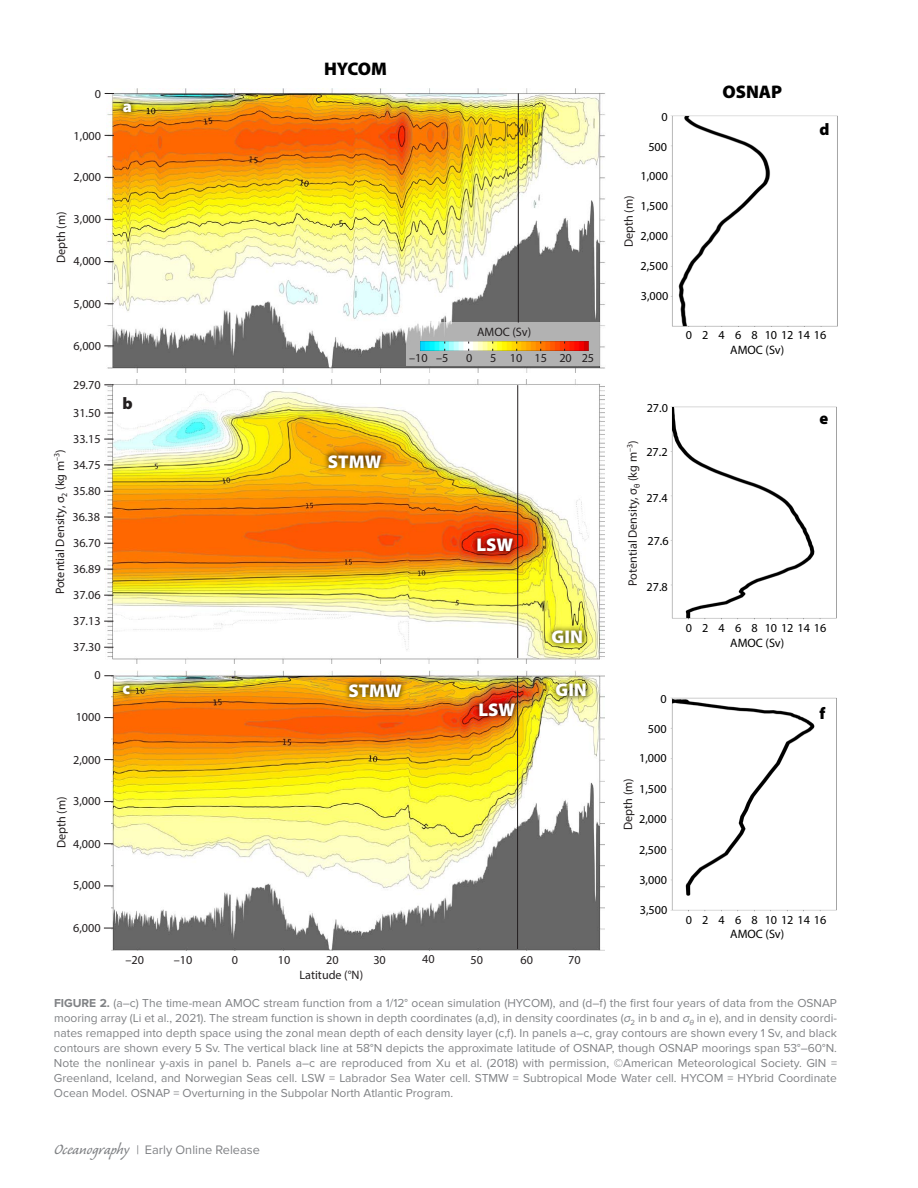
<style>
.page{position:relative;width:918px;height:1188px;background:#fff}
.page>*{position:absolute;margin:0;border:0;box-sizing:border-box;transform-origin:0 0}
.t1{font:900 18.45px "Myriad Pro";color:#fff}
.t2{font:900 18.3px "Myriad Pro";color:#000}
.t3{font:900 16.8px "Myriad Pro";color:#000}
.t4{font:900 16.8px "Myriad Pro";color:#fff}
.t5{font:900 16.8px "Myriad Pro";color:#231f20}
.t6{font:12.75px "Proxima Nova";color:#808285}
.t7{font:12.15px "Myriad Pro";color:#231f20}
.t8{font:12.15px/14.5px "Myriad Pro";color:#000;text-align:center}
.t9{font:12px/15px "Proxima Nova";color:#808285;text-align:justify}
.s1{font-weight:700}
.s2{font-style:italic}
.s3{font-family:"Caliban Std";font-size:18.75px}
</style>
<div class="page">
<img style="left:110px;top:670px;width:494px;height:281px">
<img style="left:106px;top:380px;width:499px;height:284px">
<img style="left:107px;top:88px;width:498px;height:285px">
<img style="left:115px;top:89px;width:37px;height:37px">
<img style="left:320px;top:444px;width:99px;height:46px">
<img style="left:542px;top:620px;width:51px;height:44px">
<img style="left:670px;top:698px;width:167px;height:214px">
<img style="left:670px;top:406px;width:167px;height:214px">
<img style="left:671px;top:116px;width:167px;height:211px">
<img style="left:115px;top:672px;width:40px;height:38px">
<img style="left:340px;top:673px;width:100px;height:46px">
<img style="left:546px;top:673px;width:50px;height:51px">
<div style="left:69px;top:663px;width:41px;height:295px;background:#fff"></div>
<div style="left:406px;top:323px;width:193px;height:43px;background:#b2b2b2"></div>
<img style="left:421px;top:341px;width:168px;height:10px">
<hr style="left:518px;top:93px;width:1px;height:230px;background:#231f20">
<hr style="left:517px;top:385px;width:1px;height:273px;background:#231f20">
<img style="left:468px;top:527px;width:90px;height:46px">
<hr style="left:517px;top:676px;width:1px;height:273px;background:#231f20">
<img style="left:470px;top:692px;width:90px;height:46px">
<p class="t7" style="left:95px;top:86px;width:8px">0</p>
<p class="t7" style="left:74px;top:128px;width:29px">1,000</p>
<p class="t7" style="left:74px;top:169px;width:29px">2,000</p>
<p class="t7" style="left:54px;top:263px;width:53px;rotate:-90deg">Depth (m)</p>
<p class="t7" style="left:74px;top:211px;width:29px">3,000</p>
<p class="t7" style="left:74px;top:253px;width:29px">4,000</p>
<p class="t7" style="left:74px;top:296px;width:29px">5,000</p>
<p class="t7" style="left:74px;top:338px;width:29px">6,000</p>
<p class="t7" style="left:73px;top:378px;width:29px">29.70</p>
<p class="t7" style="left:73px;top:405px;width:29px">31.50</p>
<p class="t7" style="left:73px;top:432px;width:29px">33.15</p>
<p class="t7" style="left:53px;top:594px;width:146px;rotate:-90deg">Potential Density, σ<sub>2</sub> (kg m<sup>–3</sup>)</p>
<p class="t7" style="left:73px;top:457px;width:29px">34.75</p>
<p class="t7" style="left:73px;top:484px;width:29px">35.80</p>
<p class="t7" style="left:72px;top:510px;width:29px">36.38</p>
<p class="t7" style="left:73px;top:536px;width:29px">36.70</p>
<p class="t7" style="left:73px;top:561px;width:29px">36.89</p>
<p class="t7" style="left:73px;top:588px;width:29px">37.06</p>
<p class="t7" style="left:73px;top:614px;width:29px">37.13</p>
<p class="t7" style="left:73px;top:639px;width:29px">37.30</p>
<p class="t7" style="left:95px;top:668px;width:8px">0</p>
<p class="t7" style="left:76px;top:710px;width:27px">1000</p>
<p class="t7" style="left:73px;top:752px;width:29px">2,000</p>
<p class="t7" style="left:73px;top:794px;width:29px">3,000</p>
<p class="t7" style="left:54px;top:848px;width:53px;rotate:-90deg">Depth (m)</p>
<p class="t7" style="left:73px;top:836px;width:29px">4,000</p>
<p class="t7" style="left:73px;top:878px;width:29px">5,000</p>
<p class="t7" style="left:73px;top:921px;width:29px">6,000</p>
<h3 class="t4" style="left:123px;top:95px;width:11px">a</h3>
<h3 class="t5" style="left:123px;top:392px;width:12px">b</h3>
<h2 class="t2" style="left:324px;top:57px;width:64px">HYCOM</h2>
<p class="t7" style="left:477px;top:324px;width:55px">AMOC (Sv)</p>
<p class="t7" style="left:409px;top:351px;width:41px">–10 –5</p>
<p class="t7" style="left:466px;top:350px;width:8px">0</p>
<p class="t7" style="left:490px;top:350px;width:105px">5 10 15 20 25</p>
<h1 class="t1" style="left:328px;top:449px;width:55px">STMW</h1>
<h1 class="t1" style="left:476px;top:533px;width:38px">LSW</h1>
<h1 class="t1" style="left:552px;top:624px;width:33px">GIN</h1>
<h3 class="t4" style="left:123px;top:677px;width:9px">c</h3>
<h1 class="t1" style="left:349px;top:678px;width:55px">STMW</h1>
<h1 class="t1" style="left:556px;top:678px;width:33px">GIN</h1>
<h1 class="t1" style="left:479px;top:697px;width:38px">LSW</h1>
<p class="t7" style="left:126px;top:952px;width:20px">–20</p>
<p class="t7" style="left:174px;top:952px;width:20px">–10</p>
<p class="t7" style="left:232px;top:952px;width:8px">0</p>
<p class="t7" style="left:278px;top:952px;width:14px">10</p>
<p class="t7" style="left:326px;top:952px;width:14px">20</p>
<p class="t7" style="left:373px;top:952px;width:14px">30</p>
<p class="t7" style="left:422px;top:952px;width:14px">40</p>
<p class="t7" style="left:470px;top:952px;width:14px">50</p>
<p class="t7" style="left:521px;top:952px;width:14px">60</p>
<p class="t7" style="left:568px;top:952px;width:14px">70</p>
<p class="t7" style="left:300px;top:968px;width:65px">Latitude (°N)</p>
<p class="t8" style="left:662px;top:110px;width:8px">0</p>
<p class="t8" style="left:648px;top:140px;width:20px">500</p>
<p class="t8" style="left:641px;top:169px;width:29px">1,000</p>
<p class="t8" style="left:641px;top:198px;width:29px">1,500</p>
<p class="t8" style="left:641px;top:229px;width:29px">2,000</p>
<p class="t8" style="left:641px;top:258px;width:29px">2,500</p>
<p class="t8" style="left:641px;top:288px;width:29px">3,000</p>
<p class="t7" style="left:621px;top:247px;width:53px;rotate:-90deg">Depth (m)</p>
<h2 class="t2" style="left:722px;top:79px;width:61px">OSNAP</h2>
<h3 class="t3" style="left:819px;top:118px;width:11px">d</h3>
<p class="t8" style="left:686px;top:328px;width:142px">0 2 4 6 8 10121416<br>AMOC (Sv)</p>
<p class="t8" style="left:731px;top:331px;width:41px">AMOCσ</p>
<p class="t8" style="left:647px;top:400px;width:23px">27.0</p>
<p class="t7" style="left:625px;top:586px;width:147px;rotate:-90deg">Potential Density, σ<sub>θ</sub> (kg m<sup>–3</sup>)</p>
<p class="t8" style="left:646px;top:444px;width:23px">27.2</p>
<p class="t8" style="left:646px;top:490px;width:23px">27.4</p>
<p class="t8" style="left:647px;top:533px;width:23px">27.6</p>
<p class="t8" style="left:647px;top:579px;width:23px">27.8</p>
<h3 class="t3" style="left:819px;top:407px;width:10px">e</h3>
<p class="t8" style="left:686px;top:621px;width:142px">0 2 4 6 8 10121416<br>AMOC (Sv)</p>
<p class="t8" style="left:731px;top:624px;width:41px">AMOCσ</p>
<p class="t8" style="left:661px;top:691px;width:8px">0</p>
<p class="t8" style="left:648px;top:722px;width:20px">500</p>
<p class="t8" style="left:639px;top:751px;width:29px">1,000</p>
<p class="t8" style="left:639px;top:781px;width:29px">1,500</p>
<p class="t8" style="left:639px;top:812px;width:29px">2,000</p>
<p class="t8" style="left:639px;top:842px;width:29px">2,500</p>
<p class="t8" style="left:639px;top:872px;width:29px">3,000</p>
<p class="t7" style="left:621px;top:830px;width:53px;rotate:-90deg">Depth (m)</p>
<p class="t8" style="left:640px;top:902px;width:29px">3,500</p>
<h3 class="t3" style="left:819px;top:703px;width:7px">f</h3>
<p class="t8" style="left:686px;top:912px;width:142px">0 2 4 6 8 10121416</p>
<p class="t8" style="left:730px;top:927px;width:55px">AMOC (Sv)</p>
<p class="t9" style="left:54px;top:996px;width:785px"><span class="s1">FIGURE 2.</span> (a–c) The time-mean AMOC stream function from a 1/12° ocean simulation (HYCOM), and (d–f) the first four years of data from the OSNAP mooring array (Li et al., 2021). The stream function is shown in depth coordinates (a,d), in density coordinates (<span class="s2">σ</span><sub>2</sub> in b and <span class="s2">σ</span><sub>θ</sub> in e), and in density coordi&shy;nates remapped into depth space using the zonal mean depth of each density layer (c,f). In panels a–c, gray contours are shown every 1 Sv, and black contours are shown every 5 Sv. The vertical black line at 58°N depicts the approximate latitude of OSNAP, though OSNAP moorings span 53°–60°N.<br>Note the nonlinear y-axis in panel b. Panels a–c are reproduced from Xu et al. (2018) with permission, ©American Meteorological Society. GIN = Greenland, Iceland, and Norwegian Seas cell. LSW = Labrador Sea Water cell. STMW = Subtropical Mode Water cell. HYCOM = HYbrid Coordinate Ocean Model. OSNAP = Overturning in the Subpolar North Atlantic Program.</p>
<p class="t6" style="left:54px;top:1142px;width:207px"><span class="s3">Oceanography</span> | Early Online Release</p>
</div>
